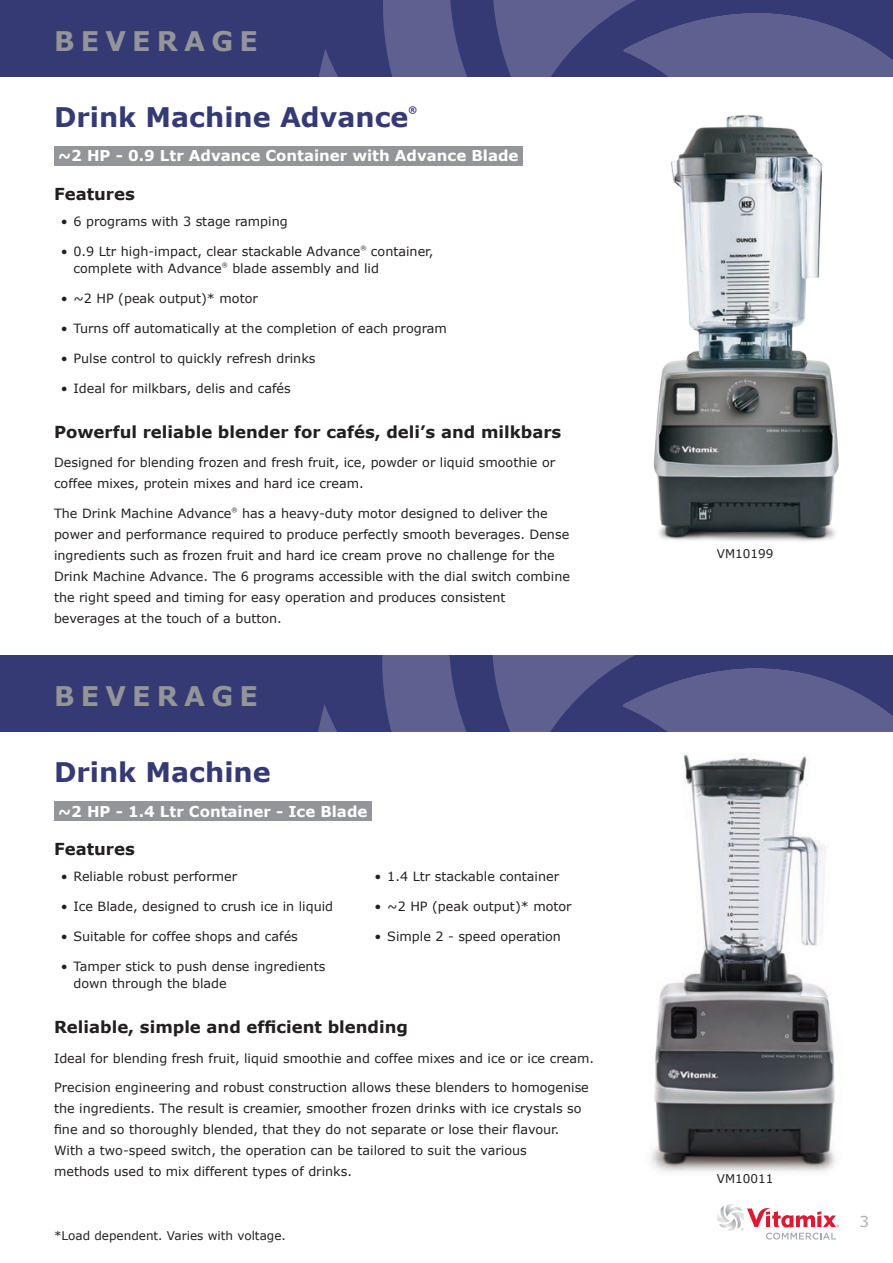
<style>
.page{position:relative;width:893px;height:1263px;background:#fff}
.page>*{position:absolute;margin:0;border:0;box-sizing:border-box;transform-origin:0 0}
.t1{font:700 27px "Verdana";color:#363a74}
.t2{font:700 27px "Verdana";letter-spacing:.23em;color:#939598}
.t3{font:700 16.5px "Verdana";color:#231f20}
.t4{font:700 15px "Verdana";color:#fff}
.t5{font:15px "Verdana";color:#aeafb3}
.t6{font:12.75px/21px "Verdana";color:#231f20}
.t7{font:12px "Verdana";color:#231f20}
.t8{font:700 9px "Verdana";color:#363a74}
.t9{font:6px "Verdana";color:#231f20}
</style>
<div class="page">
<div style="left:0;top:0;width:893px;height:77px;background:#363a74"></div>
<svg style="left:319px;top:0;width:574px;height:77px"></svg>
<img style="left:653px;top:115px;width:186px;height:426px">
<img style="left:650px;top:753px;width:186px;height:419px">
<div style="left:0;top:655px;width:893px;height:77px;background:#363a74"></div>
<svg style="left:318px;top:655px;width:575px;height:77px"></svg>
<div style="left:54px;top:146px;width:469px;height:20px;background:#939598"></div>
<div style="left:54px;top:801px;width:318px;height:20px;background:#939598"></div>
<svg style="left:717px;top:1204px;width:122px;height:35px"></svg>
<h1 class="t2" style="left:54px;top:22px;width:205px">BEVERAGE</h1>
<h1 class="t1" style="left:54px;top:98px;width:356px">Drink Machine Advance</h1>
<p class="t8" style="left:408px;top:104px;width:10px">®</p>
<p class="t4" style="left:58px;top:145px;width:462px">~2 HP - 0.9 Ltr Advance Container with Advance Blade</p>
<p class="t3" style="left:54px;top:182px;width:82px">Features</p>
<p class="t6" style="left:61px;top:211px;width:228px">• 6 programs with 3 stage ramping</p>
<p class="t6" style="left:61px;top:241px;width:301px">• 0.9 Ltr high-impact, clear stackable Advance</p>
<p class="t9" style="left:360px;top:244px;width:7px">®</p>
<p class="t6" style="left:371px;top:241px;width:64px">container,</p>
<p class="t6" style="left:74px;top:258px;width:150px">complete with Advance</p>
<p class="t9" style="left:222px;top:261px;width:7px">®</p>
<p class="t6" style="left:232px;top:258px;width:148px">blade assembly and lid</p>
<p class="t6" style="left:61px;top:288px;width:199px">• ~2 HP (peak output)* motor</p>
<p class="t6" style="left:61px;top:318px;width:388px">• Turns off automatically at the completion of each program</p>
<p class="t6" style="left:61px;top:348px;width:256px">• Pulse control to quickly refresh drinks</p>
<p class="t6" style="left:61px;top:378px;width:232px">• Ideal for milkbars, delis and cafés</p>
<p class="t3" style="left:54px;top:420px;width:509px">Powerful reliable blender for cafés, deli’s and milkbars</p>
<p class="t6" style="left:54px;top:452px;width:503px">Designed for blending frozen and fresh fruit, ice, powder or liquid smoothie or coffee mixes, protein mixes and hard ice cream.</p>
<p class="t6" style="left:54px;top:503px;width:179px">The Drink Machine Advance</p>
<p class="t9" style="left:232px;top:506px;width:7px">®</p>
<p class="t6" style="left:54px;top:503px;width:518px;text-indent:188px">has a heavy-duty motor designed to deliver the power and performance required to produce perfectly smooth beverages. Dense ingredients such as frozen fruit and hard ice cream prove no challenge for the Drink Machine Advance. The 6 programs accessible with the dial switch combine the right speed and timing for easy operation and produces consistent beverages at the touch of a button.</p>
<h1 class="t2" style="left:54px;top:677px;width:205px">BEVERAGE</h1>
<h1 class="t1" style="left:54px;top:753px;width:218px">Drink Machine</h1>
<p class="t4" style="left:58px;top:800px;width:311px">~2 HP - 1.4 Ltr Container - Ice Blade</p>
<p class="t3" style="left:54px;top:838px;width:82px">Features</p>
<p class="t6" style="left:61px;top:866px;width:178px">• Reliable robust performer</p>
<p class="t6" style="left:61px;top:896px;width:274px">• Ice Blade, designed to crush ice in liquid</p>
<p class="t6" style="left:61px;top:926px;width:239px">• Suitable for coffee shops and cafés</p>
<p class="t6" style="left:73px;top:958px;width:253px;line-height:17.2px;text-indent:-13px">• Tamper stick to push dense ingredients down through the blade</p>
<p class="t6" style="left:375px;top:866px;width:186px">• 1.4 Ltr stackable container</p>
<p class="t6" style="left:375px;top:896px;width:199px">• ~2 HP (peak output)* motor</p>
<p class="t6" style="left:375px;top:926px;width:188px">• Simple 2 - speed operation</p>
<p class="t3" style="left:54px;top:1015px;width:355px">Reliable, simple and efficient blending</p>
<p class="t6" style="left:54px;top:1047px;width:542px">Ideal for blending fresh fruit, liquid smoothie and coffee mixes and ice or ice cream.</p>
<p class="t6" style="left:54px;top:1077px;width:536px">Precision engineering and robust construction allows these blenders to homogenise the ingredients. The result is creamier, smoother frozen drinks with ice crystals so fine and so thoroughly blended, that they do not separate or lose their flavour.<br>With a two-speed switch, the operation can be tailored to suit the various<br>methods used to mix different types of drinks.</p>
<p class="t7" style="left:54px;top:1227px;width:233px">*Load dependent. Varies with voltage.</p>
<p class="t7" style="left:717px;top:545px;width:58px">VM10199</p>
<p class="t7" style="left:717px;top:1170px;width:58px">VM10011</p>
<p class="t5" style="left:860px;top:1211px;width:11px">3</p>
</div>
